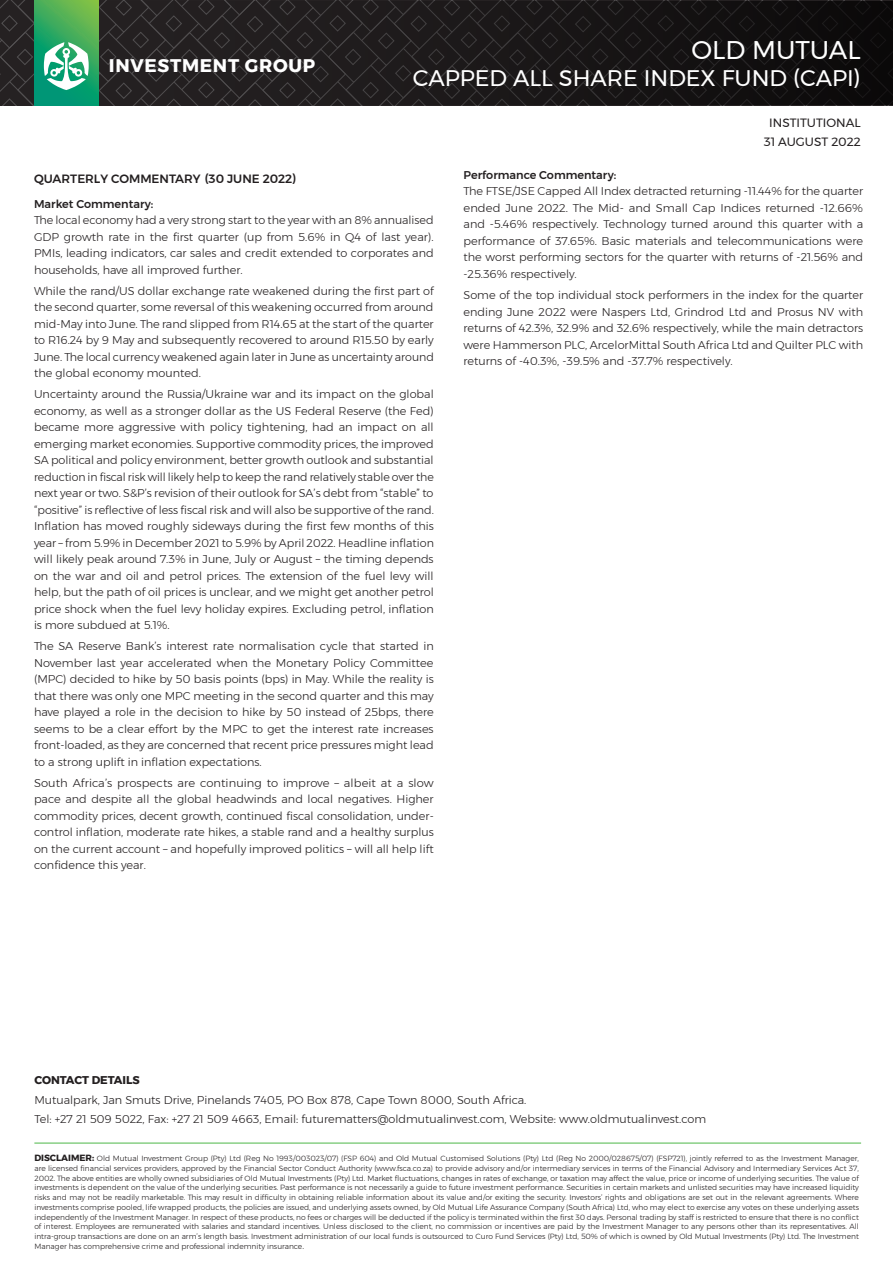
<style>
.page{position:relative;width:893px;height:1263px;background:#fff}
.page>*{position:absolute;margin:0;border:0;box-sizing:border-box;transform-origin:0 0}
.t1{font:25.5px "Montserrat";color:#fff}
.t2{font:22.5px "Montserrat";color:#fff}
.t3{font:700 18.3px "Montserrat";letter-spacing:.04em;color:#fff}
.t4{font:500 12px "Montserrat";color:#231f20}
.t5{font:12px "Montserrat";color:#231f20}
.t6{font:300 11.25px/16.5px "Montserrat";color:#231f20;text-align:justify}
.t7{font:500 11.25px "Montserrat";color:#231f20}
.t8{font:700 11.25px "Montserrat";color:#231f20}
.t9{font:300 7.5px/9.8px "Montserrat";color:#231f20;text-align:justify}
.s1{font-weight:700;font-size:9px}
.s2{font-size:9px}
</style>
<div class="page">
<svg style="left:0;top:2px;width:893px;height:103px;background:#1d1a1b"></svg>
<hr style="left:34px;top:1143px;width:827px;height:1px;background:#4cb848">
<svg style="left:34px;top:0;width:64px;height:105px;background:#32a861"></svg>
<svg style="left:44px;top:42px;width:45px;height:48px"></svg>
<p class="t3" style="left:109px;top:51px;width:208px">INVESTMENT GROUP</p>
<p class="t1" style="left:691px;top:30px;width:171px">OLD MUTUAL</p>
<p class="t2" style="left:413px;top:61px;width:449px">CAPPED ALL SHARE INDEX FUND (CAPI)</p>
<p class="t5" style="left:769px;top:114px;width:93px">INSTITUTIONAL</p>
<p class="t5" style="left:764px;top:132px;width:99px">31 AUGUST 2022</p>
<p class="t4" style="left:34px;top:169px;width:264px">QUARTERLY COMMENTARY (30 JUNE 2022)</p>
<p class="t7" style="left:34px;top:195px;width:121px">Market Commentary:</p>
<p class="t6" style="left:34px;top:212px;width:401px">The local economy had a very strong start to the year with an 8% annualised GDP growth rate in the first quarter (up from 5.6% in Q4 of last year).<br>PMIs, leading indicators, car sales and credit extended to corporates and households, have all improved further.</p>
<p class="t6" style="left:34px;top:282px;width:401px">While the rand/US dollar exchange rate weakened during the first part of the second quarter, some reversal of this weakening occurred from around mid-May into June. The rand slipped from R14.65 at the start of the quarter to R16.24 by 9 May and subsequently recovered to around R15.50 by early June. The local currency weakened again later in June as uncertainty around the global economy mounted.</p>
<p class="t6" style="left:34px;top:386px;width:401px">Uncertainty around the Russia/Ukraine war and its impact on the global economy, as well as a stronger dollar as the US Federal Reserve (the Fed) became more aggressive with policy tightening, had an impact on all emerging market economies. Supportive commodity prices, the improved SA political and policy environment, better growth outlook and substantial reduction in fiscal risk will likely help to keep the rand relatively stable over the next year or two. S&amp;P’s revision of their outlook for SA’s debt from “stable” to “positive” is reflective of less fiscal risk and will also be supportive of the rand.</p>
<p class="t6" style="left:34px;top:518px;width:401px">Inflation has moved roughly sideways during the first few months of this year – from 5.9% in December 2021 to 5.9% by April 2022. Headline inflation will likely peak around 7.3% in June, July or August – the timing depends on the war and oil and petrol prices. The extension of the fuel levy will help, but the path of oil prices is unclear, and we might get another petrol price shock when the fuel levy holiday expires. Excluding petrol, inflation is more subdued at 5.1%.</p>
<p class="t6" style="left:34px;top:638px;width:401px">The SA Reserve Bank’s interest rate normalisation cycle that started in November last year accelerated when the Monetary Policy Committee (MPC) decided to hike by 50 basis points (bps) in May. While the reality is that there was only one MPC meeting in the second quarter and this may have played a role in the decision to hike by 50 instead of 25bps, there seems to be a clear effort by the MPC to get the interest rate increases front-loaded, as they are concerned that recent price pressures might lead to a strong uplift in inflation expectations.</p>
<p class="t6" style="left:34px;top:774px;width:401px">South Africa’s prospects are continuing to improve – albeit at a slow pace and despite all the global headwinds and local negatives. Higher commodity prices, decent growth, continued fiscal consolidation, under&shy;control inflation, moderate rate hikes, a stable rand and a healthy surplus on the current account – and hopefully improved politics – will all help lift confidence this year.</p>
<p class="t7" style="left:463px;top:166px;width:154px">Performance Commentary:</p>
<p class="t6" style="left:463px;top:183px;width:401px">The FTSE/JSE Capped All Index detracted returning -11.44% for the quarter ended June 2022. The Mid- and Small Cap Indices returned -12.66% and -5.46% respectively. Technology turned around this quarter with a performance of 37.65%. Basic materials and telecommunications were the worst performing sectors for the quarter with returns of -21.56% and -25.36% respectively.</p>
<p class="t6" style="left:463px;top:287px;width:401px">Some of the top individual stock performers in the index for the quarter ending June 2022 were Naspers Ltd, Grindrod Ltd and Prosus NV with returns of 42.3%, 32.9% and 32.6% respectively, while the main detractors were Hammerson PLC, ArcelorMittal South Africa Ltd and Quilter PLC with returns of -40.3%, -39.5% and -37.7% respectively.</p>
<p class="t8" style="left:34px;top:1071px;width:107px">CONTACT DETAILS</p>
<p class="t6" style="left:34px;top:1091px;width:493px">Mutualpark, Jan Smuts Drive, Pinelands 7405, PO Box 878, Cape Town 8000, South Africa.</p>
<p class="t6" style="left:34px;top:1111px;width:673px">Tel: +27 21 509 5022, Fax: +27 21 509 4663, Email: futurematters@oldmutualinvest.com, Website: www.oldmutualinvest.com</p>
<p class="t9" style="left:34px;top:1153px;width:826px"><span class="s1">DISCLAIMER:</span> Old Mutual Investment Group (Pty) Ltd (Reg No 1993/003023/07) (FSP 604) and Old Mutual Customised Solutions (Pty) Ltd (Reg No 2000/028675/07) (FSP721), jointly referred to as the Investment Manager, are licensed financial services providers, approved by the Financial Sector Conduct Authority (www.fsca.co.za) to provide advisory and/or intermediary services in terms of the Financial Advisory and Intermediary Services Act 37, 2002. The above entities are wholly owned subsidiaries of Old Mutual Investments (Pty) Ltd. Market fluctuations, changes in rates of exchange, or taxation may affect the value, price or income of underlying securities. The value of investments is dependent on the value of the underlying securities. Past performance is not necessarily a guide to future investment performance. Securities in certain markets and unlisted securities may have increased liquidity risks and may not be readily marketable. This may result in difficulty in obtaining reliable information about its value and/or exiting the security. Investors’ rights and obligations are set out in the relevant agreements. Where investments comprise pooled, life wrapped products, the policies are issued, and underlying assets owned, by Old Mutual Life Assurance Company (South Africa) Ltd, who may elect to exercise any votes on these underlying assets independently of the Investment Manager. In respect of these products, no fees or charges will be deducted if the policy is terminated within the first 30 days. Personal trading by staff is restricted to ensure that there is no conflict of interest. Employees are remunerated with salaries and standard incentives. Unless disclosed to the client, no commission or incentives are paid by the Investment Manager to any persons other than its representatives. All intra-group transactions are done on an arm’s length basis. Investment administration of our local funds is outsourced to Curo Fund Services (Pty) Ltd, 50% of which is owned by Old Mutual Investments (Pty) Ltd. The Investment Manager has comprehensive crime and professional indemnity insurance<span class="s2">.</span></p>
</div>
